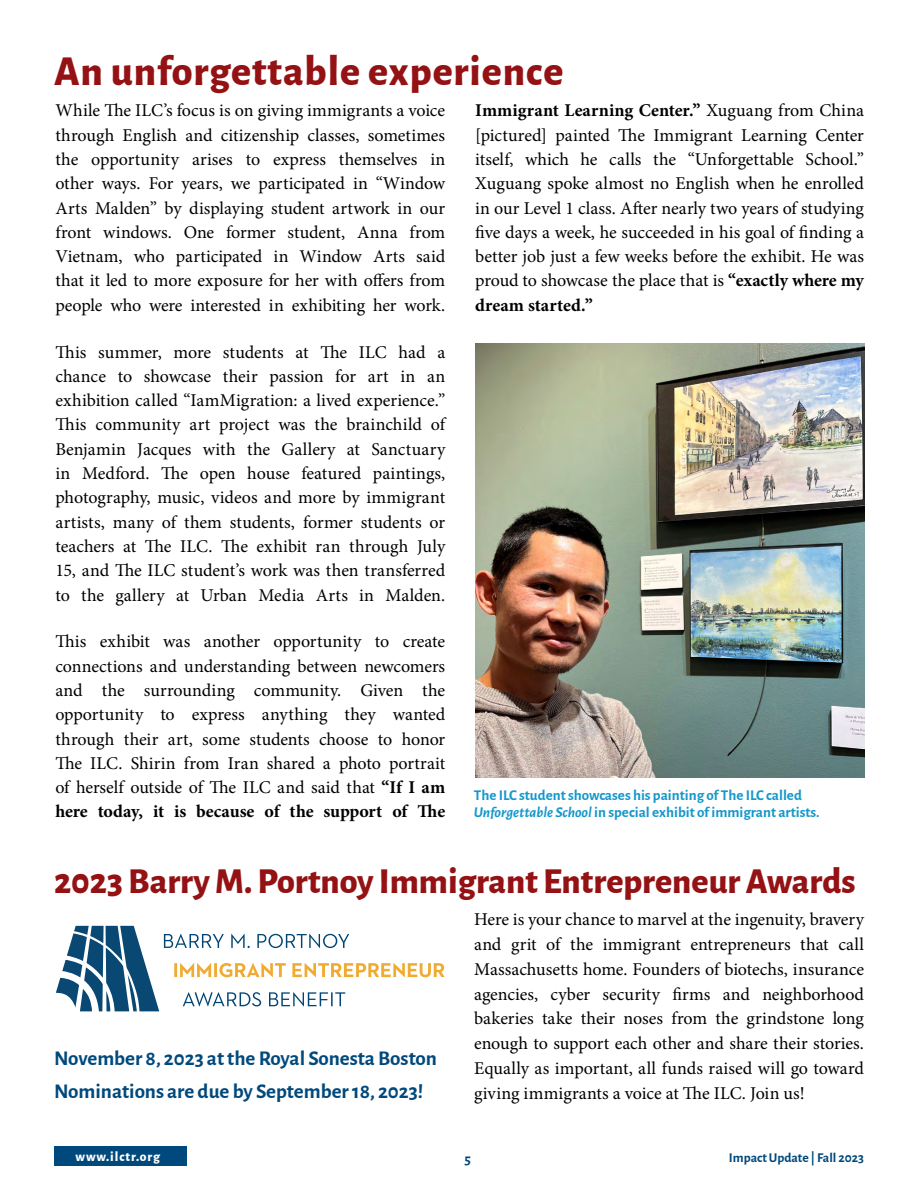
<style>
.page{position:relative;width:918px;height:1188px;background:#fff}
.page>*{position:absolute;margin:0;border:0;box-sizing:border-box;transform-origin:0 0}
.t1{font:800 42px "Alegreya Sans";letter-spacing:.02em;color:#941114}
.t2{font:800 36px "Alegreya Sans";color:#941114}
.t3{font:700 21px/33px "Alegreya Sans";color:#00497c}
.t4{font:18px/24.3px "Minion Pro";letter-spacing:-.005em;color:#000;text-align:justify}
.t5{font:700 15px/17.4px "Alegreya Sans";color:#1598cb}
.t6{font:700 15px "Alegreya Sans";color:#00497c}
.t7{font:700 13.5px "Alegreya Sans";color:#00497c}
.t8{font:800 13.5px "Alegreya Sans";letter-spacing:.07em;color:#fff}
.s1{font-weight:700}
.s2{font-style:italic}
</style>
<div class="page">
<div style="left:54px;top:1146px;width:133px;height:20px;background:#00497c"></div>
<img style="left:475px;top:343px;width:389px;height:435px">
<svg style="left:56px;top:926px;width:389px;height:85px"></svg>
<h1 class="t1" style="left:54px;top:39px;width:511px">An unforgettable experience</h1>
<p class="t4" style="left:55px;top:99px;width:391px">While The ILC’s focus is on giving immigrants a voice through English and citizenship classes, sometimes the opportunity arises to express themselves in other ways. For years, we participated in “Window Arts Malden” by displaying student artwork in our front windows. One former student, Anna from Vietnam, who participated in Window Arts said that it led to more exposure for her with offers from people who were interested in exhibiting her work.</p>
<p class="t4" style="left:55px;top:340px;width:391px">This summer, more students at The ILC had a chance to showcase their passion for art in an exhibition called “IamMigration: a lived experience.” This community art project was the brainchild of Benjamin Jacques with the Gallery at Sanctuary in Medford. The open house featured paintings, photography, music, videos and more by immigrant artists, many of them students, former students or teachers at The ILC. The exhibit ran through July 15, and The ILC student’s work was then transferred to the gallery at Urban Media Arts in Malden.</p>
<p class="t4" style="left:55px;top:630px;width:391px">This exhibit was another opportunity to create connections and understanding between newcomers and the surrounding community. Given the opportunity to express anything they wanted through their art, some students choose to honor The ILC. Shirin from Iran shared a photo portrait of herself outside of The ILC and said that <span class="s1">“If I am here today, it is because of the support of The</span></p>
<p class="t4" style="left:475px;top:99px;width:390px"><span class="s1">Immigrant Learning Center.”</span> Xuguang from China [pictured] painted The Immigrant Learning Center itself, which he calls the “Unforgettable School.” Xuguang spoke almost no English when he enrolled in our Level 1 class. After nearly two years of studying five days a week, he succeeded in his goal of finding a better job just a few weeks before the exhibit. He was proud to showcase the place that is <span class="s1">“exactly where my dream started.”</span></p>
<p class="t5" style="left:474px;top:785px;width:347px">The ILC student showcases his painting of The ILC called<br><span class="s2">Unforgettable School</span> in special exhibit of immigrant artists.</p>
<h2 class="t2" style="left:54px;top:854px;width:803px">2023 Barry M. Portnoy Immigrant Entrepreneur Awards</h2>
<p class="t3" style="left:54px;top:1040px;width:384px">November 8, 2023 at the Royal Sonesta Boston<br>Nominations are due by September 18, 2023!</p>
<p class="t4" style="left:474px;top:907px;width:391px;line-height:24.8px">Here is your chance to marvel at the ingenuity, bravery and grit of the immigrant entrepreneurs that call Massachusetts home. Founders of biotechs, insurance agencies, cyber security firms and neighborhood bakeries take their noses from the grindstone long enough to support each other and share their stories.<br>Equally as important, all funds raised will go toward giving immigrants a voice at The ILC. Join us!</p>
<p class="t8" style="left:76px;top:1147px;width:86px">www.ilctr.org</p>
<p class="t6" style="left:465px;top:1149px;width:8px">5</p>
<p class="t7" style="left:729px;top:1148px;width:137px">Impact Update | Fall 2023</p>
</div>
